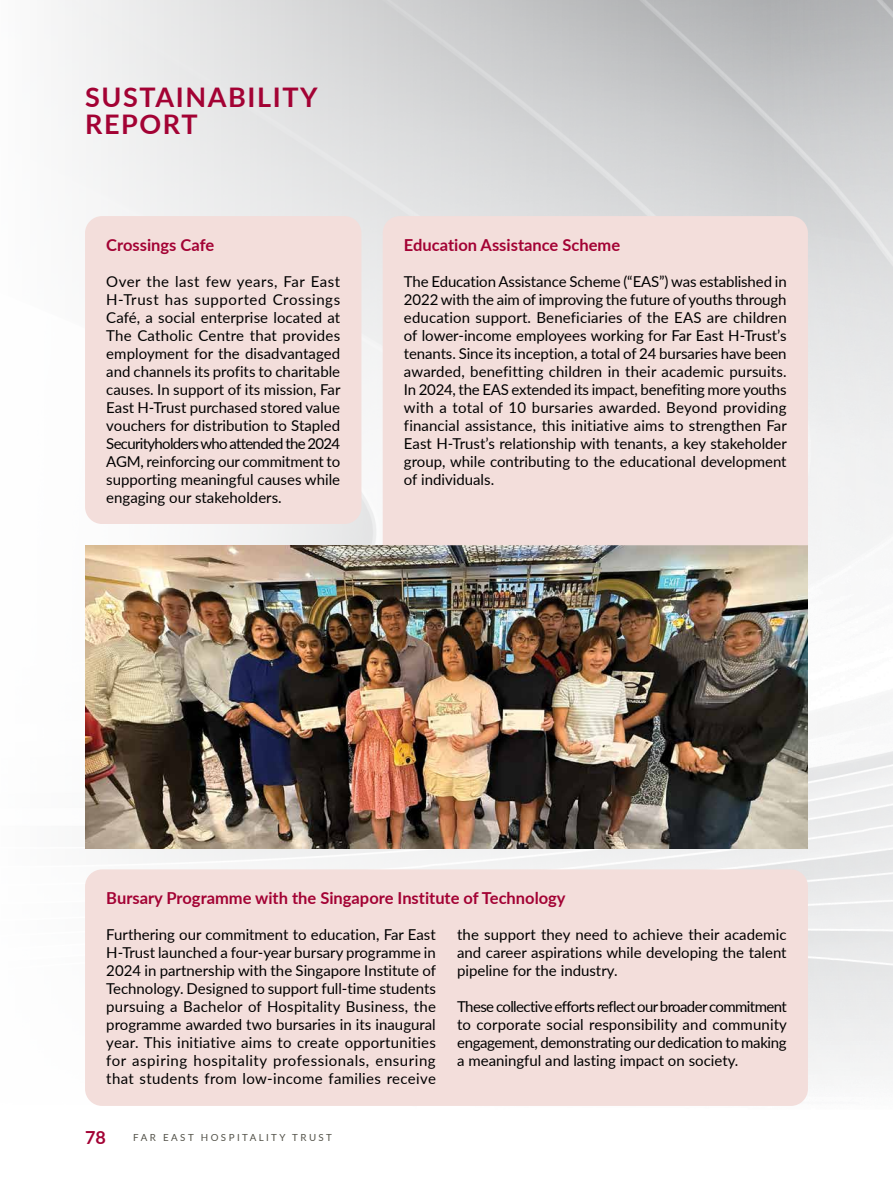
<style>
.page{position:relative;width:893px;height:1191px;background:#fff}
.page>*{position:absolute;margin:0;border:0;box-sizing:border-box;transform-origin:0 0}
.t1{font:700 27px/27px "Lato";letter-spacing:.06em;color:#a30234}
.t2{font:700 18px "Lato";color:#a30234}
.t3{font:700 16.5px "Lato";color:#a30234}
.t4{font:15px/18px "Lato";color:#000;text-align:justify}
.t5{font:9.75px "Lato";letter-spacing:.25em;color:#54534a}
</style>
<div class="page">
<img style="left:58px;top:0;width:686px;height:1106px">
<svg style="left:744px;top:0;width:149px;height:1106px"></svg>
<div style="left:85px;top:869px;width:723px;height:237px;background:#f3dedb;border-radius:17px"></div>
<div style="left:85px;top:216px;width:276px;height:308px;background:#f3dedb;border-radius:17px"></div>
<img style="left:85px;top:545px;width:723px;height:303px">
<div style="left:383px;top:216px;width:425px;height:329px;background:#f3dedb"></div>
<h1 class="t1" style="left:85px;top:82px;width:234px">SUSTAINABILITY<br>REPORT</h1>
<p class="t3" style="left:106px;top:232px;width:109px">Crossings Cafe</p>
<p class="t4" style="left:106px;top:271px;width:236px">Over the last few years, Far East H-Trust has supported Crossings Café, a social enterprise located at The Catholic Centre that provides employment for the disadvantaged and channels its profits to charitable causes. In support of its mission, Far East H-Trust purchased stored value vouchers for distribution to Stapled Securityholders who attended the 2024<br>AGM, reinforcing our commitment to supporting meaningful causes while engaging our stakeholders.</p>
<p class="t3" style="left:404px;top:232px;width:218px">Education Assistance Scheme</p>
<p class="t4" style="left:404px;top:271px;width:385px">The Education Assistance Scheme (“EAS”) was established in 2022 with the aim of improving the future of youths through education support. Beneficiaries of the EAS are children of lower-income employees working for Far East H-Trust’s tenants. Since its inception, a total of 24 bursaries have been awarded, benefitting children in their academic pursuits.<br>In 2024, the EAS extended its impact, benefiting more youths with a total of 10 bursaries awarded. Beyond providing financial assistance, this initiative aims to strengthen Far East H-Trust’s relationship with tenants, a key stakeholder group, while contributing to the educational development of individuals.</p>
<p class="t3" style="left:106px;top:885px;width:461px">Bursary Programme with the Singapore Institute of Technology</p>
<p class="t4" style="left:106px;top:925px;width:331px">Furthering our commitment to education, Far East H-Trust launched a four-year bursary programme in 2024 in partnership with the Singapore Institute of Technology. Designed to support full-time students pursuing a Bachelor of Hospitality Business, the programme awarded two bursaries in its inaugural year. This initiative aims to create opportunities for aspiring hospitality professionals, ensuring that students from low-income families receive</p>
<p class="t4" style="left:457px;top:925px;width:331px">the support they need to achieve their academic and career aspirations while developing the talent pipeline for the industry.</p>
<p class="t4" style="left:457px;top:997px;width:331px">These collective efforts reflect our broader commitment to corporate social responsibility and community engagement, demonstrating our dedication to making a meaningful and lasting impact on society.</p>
<p class="t2" style="left:85px;top:1124px;width:22px">78</p>
<p class="t5" style="left:133px;top:1130px;width:200px">FAR EAST HOSPITALITY TRUST</p>
</div>
